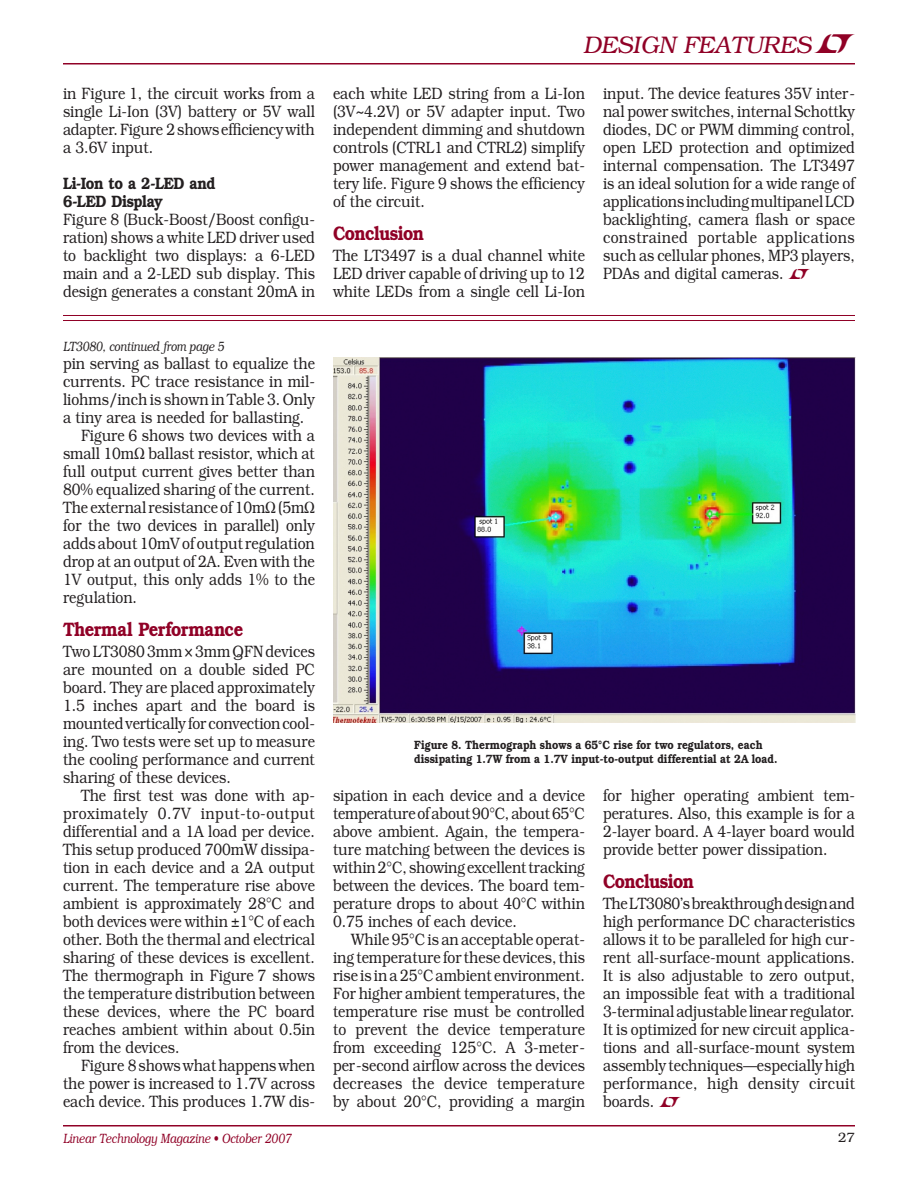
<style>
.page{position:relative;width:918px;height:1188px;background:#fff}
.page>*{position:absolute;margin:0;border:0;box-sizing:border-box;transform-origin:0 0}
.t1{font:italic 300 24px "Bookman";color:#900126}
.t2{font:600 19.5px "Bookman";letter-spacing:-.035em;color:#900126;scale:.85 1}
.t3{font:300 16.5px/18px "Bookman";color:#231f20;text-align:justify;scale:.85 1}
.t4{font:600 16.5px/18px "Bookman";letter-spacing:-.02em;color:#231f20;scale:.85 1}
.t5{font:italic 300 13.5px "Bookman";color:#900126;scale:.8 1}
.t6{font:italic 300 13.5px "Bookman";color:#231f20;scale:.8 1}
.t7{font:300 13.5px "Bookman";color:#231f20}
.t8{font:600 12px/13.5px "Bookman";color:#231f20;scale:.85 1}
.s1{font-family:"Times New Roman";font-weight:400}
</style>
<div class="page">
<hr style="left:63px;top:1125px;width:792px;height:1px;background:#900126">
<hr style="left:63px;top:63px;width:792px;height:1px;background:#900126">
<img style="left:333px;top:357px;width:522px;height:365px">
<hr style="left:63px;top:315px;width:792px;height:1px;background:#900126">
<hr style="left:63px;top:320px;width:792px;height:1px;background:#900126">
<p class="t3" style="left:63px;top:84px;width:298px">in Figure 1, the circuit works from a single Li-Ion (3V) battery or 5V wall adapter. Figure 2 shows efficiency with a 3.6V input.</p>
<p class="t4" style="left:63px;top:174px;width:181px">Li-Ion to a 2-LED and<br>6-LED Display</p>
<p class="t3" style="left:63px;top:210px;width:298px">Figure 8 (Buck-Boost/Boost configu&shy;ration) shows a white LED driver used to backlight two displays: a 6-LED main and a 2-LED sub display. This design generates a constant 20mA in</p>
<p class="t6" style="left:63px;top:339px;width:191px">LT3080, continued from page</p>
<p class="t3" style="left:63px;top:354px;width:298px">pin serving as ballast to equalize the</p>
<p class="t3" style="left:63px;top:372px;width:298px">currents. PC trace resistance in mil-</p>
<p class="t3" style="left:63px;top:390px;width:298px">liohms/inch is shown in Table 3. Only</p>
<p class="t3" style="left:63px;top:408px;width:285px">a tiny area is needed for ballasting.</p>
<p class="t3" style="left:81px;top:426px;width:277px">Figure 6 shows two devices with a</p>
<p class="t3" style="left:63px;top:444px;width:298px">small 10m<span class="s1">Ω</span> ballast resistor, which at</p>
<p class="t3" style="left:63px;top:462px;width:298px">full output current gives better than</p>
<p class="t3" style="left:63px;top:480px;width:298px">80% equalized sharing of the current.</p>
<p class="t3" style="left:63px;top:498px;width:298px">The external resistance of 10m<span class="s1">Ω</span> (5m<span class="s1">Ω</span></p>
<p class="t3" style="left:63px;top:516px;width:298px">for the two devices in parallel) only</p>
<p class="t3" style="left:63px;top:534px;width:298px">adds about 10mV of output regulation</p>
<p class="t3" style="left:63px;top:552px;width:298px">drop at an output of 2A. Even with the</p>
<p class="t3" style="left:63px;top:570px;width:298px">1V output, this only adds 1% to the</p>
<p class="t3" style="left:63px;top:588px;width:89px">regulation.</p>
<p class="t2" style="left:63px;top:618px;width:214px">Thermal Performance</p>
<p class="t3" style="left:63px;top:642px;width:298px">Two LT3080 3mm × 3mm QFN devices are mounted on a double sided PC board. They are placed approximately 1.5 inches apart and the board is mounted vertically for convection cool&shy;ing. Two tests were set up to measure the cooling performance and current sharing of these devices.</p>
<p class="t3" style="left:63px;top:786px;width:298px;text-indent:18px">The first test was done with ap&shy;proximately 0.7V input-to-output differential and a 1A load per device.<br>This setup produced 700mW dissipa&shy;tion in each device and a 2A output current. The temperature rise above ambient is approximately 28°C and both devices were within ±1°C of each other. Both the thermal and electrical sharing of these devices is excellent.<br>The thermograph in Figure 7 shows the temperature distribution between these devices, where the PC board reaches ambient within about 0.5in from the devices.</p>
<p class="t3" style="left:63px;top:1056px;width:298px;text-indent:18px">Figure 8 shows what happens when the power is increased to 1.7V across each device. This produces 1.7W dis-</p>
<h1 class="t1" style="left:583px;top:31px;width:229px">DESIGN FEATURES</h1>
<p class="t3" style="left:333px;top:84px;width:298px">each white LED string from a Li-Ion (3V~4.2V) or 5V adapter input. Two independent dimming and shutdown controls (CTRL1 and CTRL2) simplify power management and extend bat&shy;tery life. Figure 9 shows the efficiency of the circuit.</p>
<p class="t2" style="left:333px;top:222px;width:109px">Conclusion</p>
<p class="t3" style="left:333px;top:246px;width:298px">The LT3497 is a dual channel white LED driver capable of driving up to 12 white LEDs from a single cell Li-Ion</p>
<p class="t3" style="left:603px;top:84px;width:298px">input. The device features 35V inter&shy;nal power switches, internal Schottky diodes, DC or PWM dimming control, open LED protection and optimized internal compensation. The LT3497 is an ideal solution for a wide range of applications including multipanel LCD backlighting, camera flash or space constrained portable applications such as cellular phones, MP3 players, PDAs and digital cameras.</p>
<p class="t8" style="left:414px;top:738px;width:429px">Figure 8. Thermograph shows a 65°C rise for two regulators, each dissipating 1.7W from a 1.7V input-to-output differential at 2A load.</p>
<p class="t3" style="left:603px;top:786px;width:298px">for higher operating ambient tem&shy;peratures. Also, this example is for a 2-layer board. A 4-layer board would provide better power dissipation.</p>
<p class="t2" style="left:603px;top:870px;width:109px">Conclusion</p>
<p class="t3" style="left:603px;top:894px;width:298px">The LT3080’s breakthrough design and high performance DC characteristics allows it to be paralleled for high cur&shy;rent all-surface-mount applications.<br>It is also adjustable to zero output, an impossible feat with a traditional 3-terminal adjustable linear regulator.<br>It is optimized for new circuit applica&shy;tions and all-surface-mount system assembly techniques—especially high performance, high density circuit boards.</p>
<p class="t3" style="left:333px;top:786px;width:298px">sipation in each device and a device temperature of about 90°C, about 65°C above ambient. Again, the tempera&shy;ture matching between the devices is within 2°C, showing excellent tracking between the devices. The board tem&shy;perature drops to about 40°C within 0.75 inches of each device.</p>
<p class="t3" style="left:333px;top:930px;width:298px;text-indent:18px">While 95°C is an acceptable operat&shy;ing temperature for these devices, this rise is in a 25°C ambient environment.<br>For higher ambient temperatures, the temperature rise must be controlled to prevent the device temperature from exceeding 125°C. A 3-meter&shy;per-second airflow across the devices decreases the device temperature by about 20°C, providing a margin</p>
<p class="t5" style="left:63px;top:1131px;width:287px">Linear Technology Magazine • October 2007</p>
<p class="t7" style="left:838px;top:1130px;width:18px">27</p>
</div>
